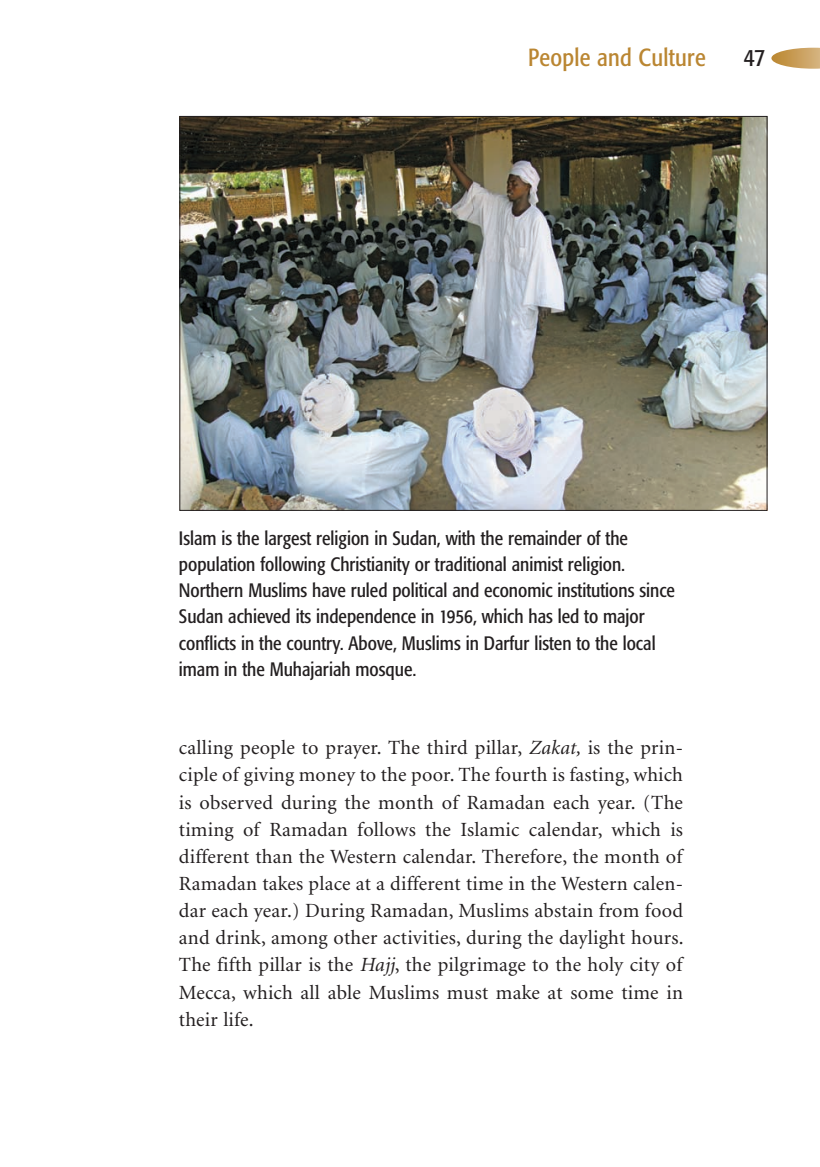
<style>
.page{position:relative;width:820px;height:1167px;background:#fff}
.page>*{position:absolute;margin:0;border:0;box-sizing:border-box;transform-origin:0 0}
.t1{font:condensed 24.5px "Formata";letter-spacing:.01em;color:#ba8632}
.t2{font:condensed 24.5px "Formata";color:#231f20}
.t3{font:20.12px/27.1px "Minion";letter-spacing:.01em;color:#231f20;text-align:justify}
.t4{font:condensed 19.25px/26.2px "Formata";color:#231f20}
.s1{font-style:italic}
</style>
<div class="page">
<svg style="left:771px;top:48px;width:49px;height:21px"></svg>
<img style="left:181px;top:118px;width:584px;height:391px">
<p class="t1" style="left:528px;top:43px;width:179px">People and Culture</p>
<p class="t2" style="left:744px;top:43px;width:23px">47</p>
<p class="t4" style="left:179px;top:525px;width:497px">Islam is the largest religion in Sudan, with the remainder of the population following Christianity or traditional animist religion.<br>Northern Muslims have ruled political and economic institutions since Sudan achieved its independence in 1956, which has led to major conflicts in the country. Above, Muslims in Darfur listen to the local imam in the Muhajariah mosque.</p>
<p class="t3" style="left:179px;top:735px;width:506px">calling people to prayer. The third pillar, <span class="s1">Zakat,</span> is the prin&shy;ciple of giving money to the poor. The fourth is fasting, which is observed during the month of Ramadan each year. (The timing of Ramadan follows the Islamic calendar, which is different than the Western calendar. Therefore, the month of Ramadan takes place at a different time in the Western calen&shy;dar each year.) During Ramadan, Muslims abstain from food and drink, among other activities, during the daylight hours.<br>The fifth pillar is the <span class="s1">Hajj</span>, the pilgrimage to the holy city of Mecca, which all able Muslims must make at some time in their life.</p>
</div>
